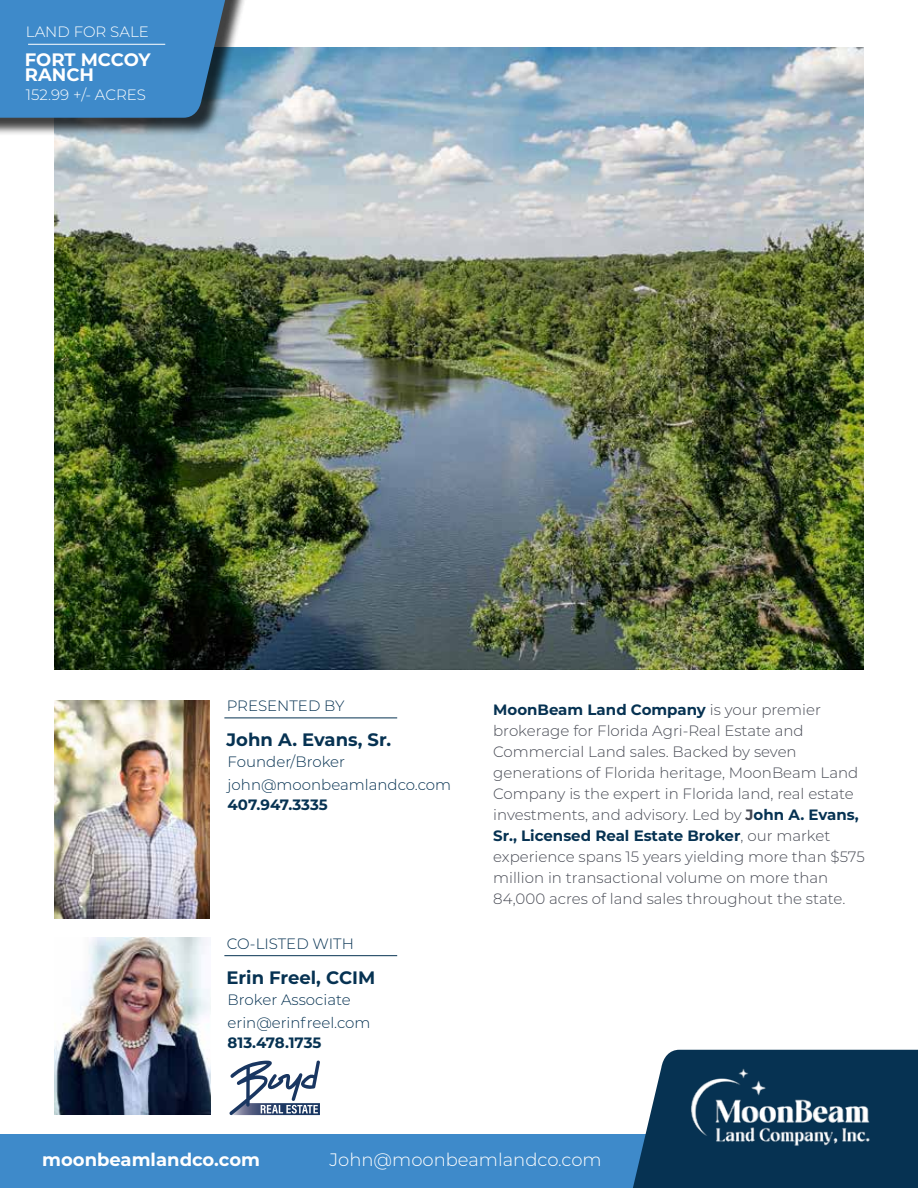
<style>
.page{position:relative;width:918px;height:1188px;background:#fff}
.page>*{position:absolute;margin:0;border:0;box-sizing:border-box;transform-origin:0 0}
.t1{font:700 18px/15px "Montserrat";color:#fff}
.t2{font:700 18px "Montserrat";color:#063252}
.t3{font:300 18px "Montserrat";color:#fff}
.t4{font:300 15px/21px "Montserrat";color:#474a54}
.t5{font:300 15px "Montserrat";color:#063252}
.t6{font:300 15px "Montserrat";color:#fff}
.t7{font:700 15px "Montserrat";letter-spacing:-.005em;color:#063252}
.s1{font-weight:700;color:#063252}
.s2{font-weight:700}
</style>
<div class="page">
<img style="left:54px;top:48px;width:810px;height:622px">
<div style="left:0;top:1134px;width:918px;height:54px;background:#3e8aca"></div>
<svg style="left:633px;top:1050px;width:285px;height:138px;background:#1e4664"></svg>
<img style="left:54px;top:700px;width:155px;height:218px">
<div style="left:0;top:0;width:262px;height:137px;background:#000;opacity:.75"></div>
<svg style="left:0;top:0;width:244px;height:118px;background:#4388c1"></svg>
<hr style="left:28px;top:44px;width:137px;height:1px;background:#fff">
<svg style="left:229px;top:1061px;width:91px;height:54px"></svg>
<hr style="left:224px;top:955px;width:173px;height:1px;background:#063252">
<hr style="left:224px;top:718px;width:173px;height:1px;background:#063252">
<img style="left:689px;top:1065px;width:183px;height:102px">
<img style="left:54px;top:938px;width:157px;height:176px">
<p class="t6" style="left:26px;top:22px;width:124px">LAND FOR SALE</p>
<p class="t1" style="left:25px;top:51px;width:127px">FORT MCCOY<br>RANCH</p>
<p class="t6" style="left:26px;top:84px;width:122px">152.99 +/- ACRES</p>
<p class="t5" style="left:227px;top:695px;width:119px">PRESENTED BY</p>
<p class="t2" style="left:227px;top:727px;width:166px">John A. Evans, Sr.</p>
<p class="t5" style="left:228px;top:751px;width:119px">Founder/Broker</p>
<p class="t5" style="left:228px;top:775px;width:225px">john@moonbeamlandco.com</p>
<p class="t7" style="left:228px;top:794px;width:102px">407.947.3335</p>
<p class="t5" style="left:227px;top:933px;width:129px">CO-LISTED WITH</p>
<p class="t2" style="left:227px;top:965px;width:150px">Erin Freel, CCIM</p>
<p class="t5" style="left:228px;top:989px;width:125px">Broker Associate</p>
<p class="t5" style="left:228px;top:1013px;width:144px">erin@erinfreel.com</p>
<p class="t7" style="left:228px;top:1032px;width:95px">813.478.1735</p>
<p class="t4" style="left:493px;top:698px;width:373px"><span class="s1">MoonBeam Land Company</span> is your premier brokerage for Florida Agri-Real Estate and Commercial Land sales. Backed by seven generations of Florida heritage, MoonBeam Land Company is the expert in Florida land, real estate investments, and advisory. Led by <span class="s2">J</span><span class="s1">ohn A. Evans, Sr., Licensed Real Estate Broker</span>, our market experience spans 15 years yielding more than $575 million in transactional volume on more than 84,000 acres of land sales throughout the state.</p>
<p class="t1" style="left:42px;top:1152px;width:219px">moonbeamlandco.com</p>
<p class="t3" style="left:329px;top:1148px;width:274px">John@moonbeamlandco.com</p>
</div>
